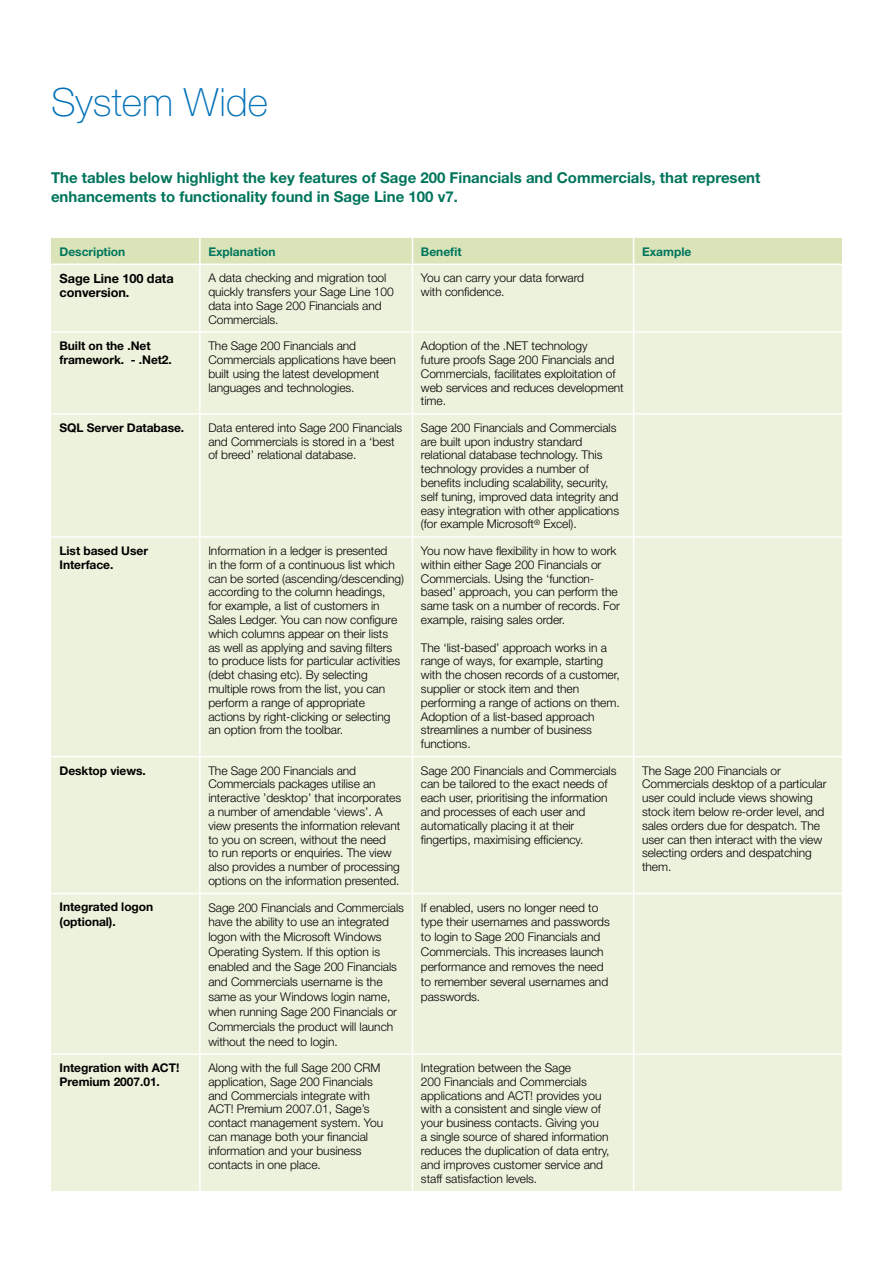
<style>
.page{position:relative;width:893px;height:1263px;background:#fff}
.page>*{position:absolute;margin:0;border:0;box-sizing:border-box;transform-origin:0 0}
.t1{font:100 39px "Helvetica Neue";color:#0071b9}
.t2{font:700 15px/19.5px "Helvetica Neue";color:#00755c}
.t3{font:700 12.75px/13.8px "Helvetica Neue";letter-spacing:-.005em;color:#000}
.t4{font:300 12px/13.8px "Helvetica Neue";letter-spacing:-.005em;color:#000}
.t5{font:700 12px/13.8px "Helvetica Neue";letter-spacing:-.005em;color:#000}
.t6{font:700 12px "Helvetica Neue";color:#00755c}
</style>
<div class="page">
<div style="left:51px;top:265px;width:791px;height:926px;background:#edf2dc"></div>
<div style="left:51px;top:238px;width:791px;height:26px;background:#dae4b8"></div>
<hr style="left:199px;top:265px;width:2px;height:66px;background:#fff">
<hr style="left:412px;top:265px;width:1px;height:66px;background:#fff">
<hr style="left:633px;top:265px;width:1px;height:66px;background:#fff">
<hr style="left:51px;top:331px;width:149px;height:2px;background:#fff">
<hr style="left:200px;top:331px;width:212px;height:2px;background:#fff">
<hr style="left:199px;top:333px;width:2px;height:80px;background:#fff">
<hr style="left:412px;top:331px;width:222px;height:2px;background:#fff">
<hr style="left:412px;top:333px;width:1px;height:80px;background:#fff">
<hr style="left:634px;top:331px;width:208px;height:2px;background:#fff">
<hr style="left:633px;top:333px;width:1px;height:80px;background:#fff">
<hr style="left:51px;top:413px;width:149px;height:2px;background:#fff">
<hr style="left:200px;top:413px;width:212px;height:2px;background:#fff">
<hr style="left:199px;top:415px;width:2px;height:121px;background:#fff">
<hr style="left:412px;top:413px;width:222px;height:2px;background:#fff">
<hr style="left:412px;top:415px;width:1px;height:121px;background:#fff">
<hr style="left:634px;top:413px;width:208px;height:2px;background:#fff">
<hr style="left:633px;top:415px;width:1px;height:121px;background:#fff">
<hr style="left:51px;top:536px;width:149px;height:2px;background:#fff">
<hr style="left:200px;top:536px;width:212px;height:2px;background:#fff">
<hr style="left:199px;top:538px;width:2px;height:218px;background:#fff">
<hr style="left:412px;top:536px;width:222px;height:2px;background:#fff">
<hr style="left:412px;top:538px;width:1px;height:218px;background:#fff">
<hr style="left:634px;top:536px;width:208px;height:2px;background:#fff">
<hr style="left:633px;top:538px;width:1px;height:218px;background:#fff">
<hr style="left:51px;top:756px;width:149px;height:1px;background:#fff">
<hr style="left:200px;top:756px;width:212px;height:1px;background:#fff">
<hr style="left:199px;top:757px;width:2px;height:136px;background:#fff">
<hr style="left:412px;top:756px;width:222px;height:1px;background:#fff">
<hr style="left:412px;top:757px;width:1px;height:136px;background:#fff">
<hr style="left:634px;top:756px;width:208px;height:1px;background:#fff">
<hr style="left:633px;top:757px;width:1px;height:136px;background:#fff">
<hr style="left:51px;top:893px;width:149px;height:1px;background:#fff">
<hr style="left:200px;top:893px;width:212px;height:1px;background:#fff">
<hr style="left:199px;top:894px;width:2px;height:159px;background:#fff">
<hr style="left:412px;top:893px;width:222px;height:1px;background:#fff">
<hr style="left:412px;top:894px;width:1px;height:159px;background:#fff">
<hr style="left:634px;top:893px;width:208px;height:1px;background:#fff">
<hr style="left:633px;top:894px;width:1px;height:159px;background:#fff">
<hr style="left:51px;top:1053px;width:149px;height:2px;background:#fff">
<hr style="left:200px;top:1053px;width:212px;height:2px;background:#fff">
<hr style="left:199px;top:1055px;width:2px;height:136px;background:#fff">
<hr style="left:412px;top:1053px;width:222px;height:2px;background:#fff">
<hr style="left:412px;top:1055px;width:1px;height:136px;background:#fff">
<hr style="left:634px;top:1053px;width:208px;height:2px;background:#fff">
<hr style="left:633px;top:1055px;width:1px;height:136px;background:#fff">
<h1 class="t1" style="left:51px;top:80px;width:218px">System Wide</h1>
<p class="t2" style="left:51px;top:167px;width:711px">The tables below highlight the key features of Sage 200 Financials and Commercials, that represent enhancements to functionality found in Sage Line 1 00 v7.</p>
<p class="t6" style="left:60px;top:244px;width:67px">Description</p>
<p class="t6" style="left:208px;top:244px;width:69px">Explanation</p>
<p class="t6" style="left:421px;top:244px;width:42px">Benefit</p>
<p class="t6" style="left:642px;top:244px;width:51px">Example</p>
<p class="t3" style="left:60px;top:271px;width:116px">Sage Line 1 00 data conversion.</p>
<p class="t4" style="left:208px;top:271px;width:187px">A data checking and migration tool quickly transfers your Sage Line 100 data into Sage 200 Financials and<br>Commercials.</p>
<p class="t4" style="left:421px;top:271px;width:165px">You can carry your data forward with confidence.</p>
<p class="t5" style="left:60px;top:339px;width:114px">Built on the .Net framework. - .Net2.</p>
<p class="t4" style="left:208px;top:339px;width:189px">The Sage 200 Financials and<br>Commercials applications have been built using the latest development languages and technologies.</p>
<p class="t4" style="left:421px;top:339px;width:204px">Adoption of the .NET technology<br>future proofs Sage 200 Financials and<br>Commercials, facilitates exploitation of web services and reduces development time.</p>
<p class="t5" style="left:60px;top:420px;width:126px">SQL Server Database.</p>
<p class="t4" style="left:208px;top:420px;width:195px">Data entered into Sage 200 Financials and Commercials is stored in a ‘best of breed’ relational database.</p>
<p class="t4" style="left:421px;top:420px;width:200px">Sage 200 Financials and Commercials are built upon industry standard relational database technology. This technology provides a number of benefits including scalability, security, self tuning, improved data integrity and easy integration with other applications (for example Microsoft<sup>®</sup> Excel).</p>
<p class="t5" style="left:60px;top:543px;width:90px">List based User<br>Interface.</p>
<p class="t4" style="left:208px;top:543px;width:197px">Information in a ledger is presented<br>in the form of a continuous list which can be sorted (ascending/descending) according to the column headings,<br>for example, a list of customers in Sales Ledger. You can now configure which columns appear on their lists<br>as well as applying and saving filters to produce lists for particular activities (debt chasing etc). By selecting multiple rows from the list, you can perform a range of appropriate actions by right-clicking or selecting an option from the toolbar.</p>
<p class="t4" style="left:421px;top:543px;width:201px">You now have flexibility in how to work within either Sage 200 Financials or Commercials. Using the ‘function&shy;based’ approach, you can perform the same task on a number of records. For example, raising sales order.</p>
<p class="t4" style="left:421px;top:640px;width:200px">The ‘list-based’ approach works in a range of ways, for example, starting with the chosen records of a customer, supplier or stock item and then performing a range of actions on them.<br>Adoption of a list-based approach streamlines a number of business functions.</p>
<p class="t5" style="left:60px;top:763px;width:88px">Desktop views.</p>
<p class="t4" style="left:208px;top:763px;width:194px">The Sage 200 Financials and Commercials packages utilise an interactive ’desktop’ that incorporates a number of amendable ‘views’. A view presents the information relevant to you on screen, without the need<br>to run reports or enquiries. The view also provides a number of processing options on the information presented.</p>
<p class="t4" style="left:421px;top:763px;width:197px">Sage 200 Financials and Commercials can be tailored to the exact needs of each user, prioritising the information and processes of each user and automatically placing it at their fingertips, maximising efficiency.</p>
<p class="t4" style="left:642px;top:763px;width:186px">The Sage 200 Financials or<br>Commercials desktop of a particular user could include views showing stock item below re-order level, and sales orders due for despatch. The user can then interact with the view selecting orders and despatching them.</p>
<p class="t5" style="left:60px;top:899px;width:95px;line-height:14.9px">Integrated logon (optional).</p>
<p class="t4" style="left:208px;top:899px;width:197px;line-height:14.9px">Sage 200 Financials and Commercials have the ability to use an integrated logon with the Microsoft Windows Operating System. If this option is enabled and the Sage 200 Financials and Commercials username is the same as your Windows login name, when running Sage 200 Financials or Commercials the product will launch without the need to login.</p>
<p class="t4" style="left:421px;top:899px;width:190px;line-height:14.9px">If enabled, users no longer need to type their usernames and passwords to login to Sage 200 Financials and<br>Commercials. This increases launch performance and removes the need to remember several usernames and passwords.</p>
<p class="t5" style="left:60px;top:1060px;width:121px">Integration with ACT!<br>Premium 2007.01 .</p>
<p class="t4" style="left:208px;top:1061px;width:176px">Along with the full Sage 200 CRM application, Sage 200 Financials and Commercials integrate with<br>ACT! Premium 2007.01, Sage’s contact management system. You can manage both your financial information and your business contacts in one place.</p>
<p class="t4" style="left:421px;top:1061px;width:190px">Integration between the Sage<br>200 Financials and Commercials applications and ACT! provides you with a consistent and single view of your business contacts. Giving you<br>a single source of shared information reduces the duplication of data entry, and improves customer service and staff satisfaction levels.</p>
</div>
